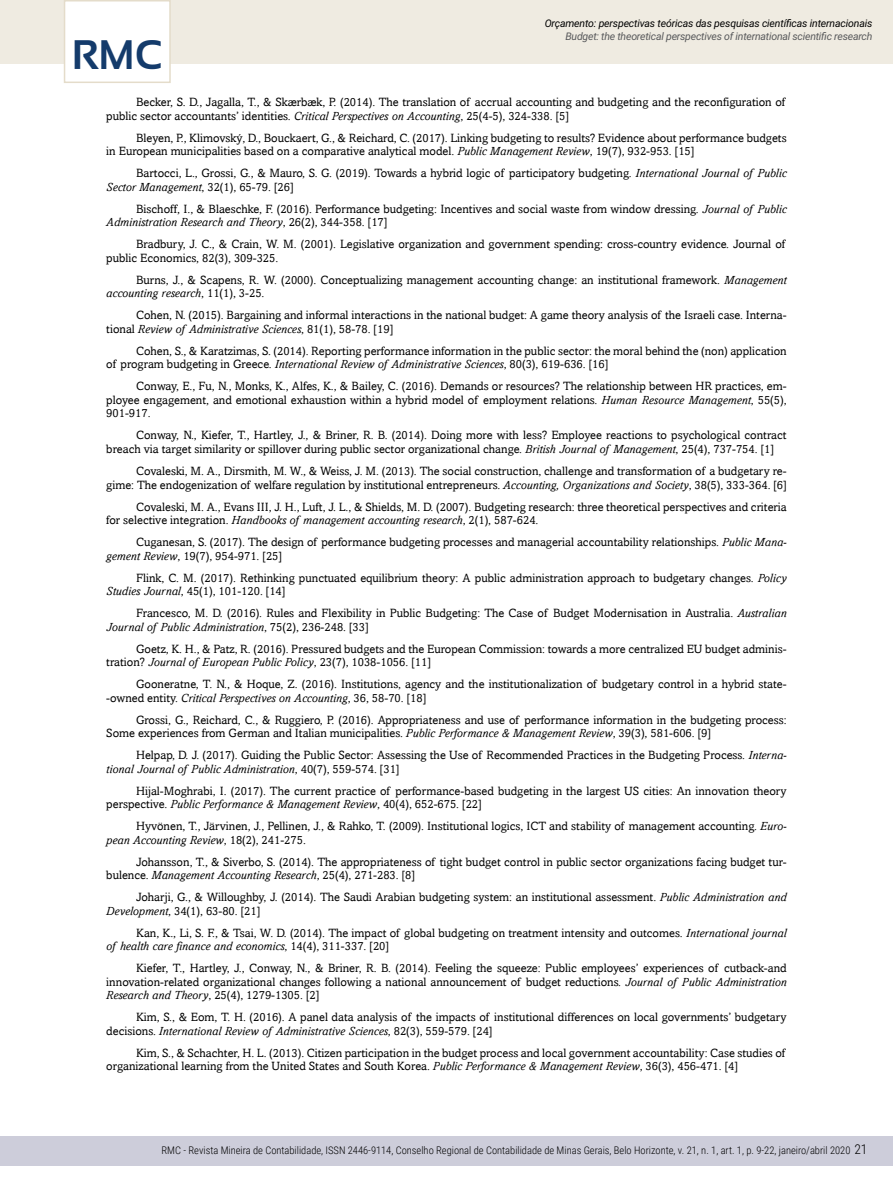
<style>
.page{position:relative;width:893px;height:1191px;background:#fff}
.page>*{position:absolute;margin:0;border:0;box-sizing:border-box;transform-origin:0 0}
.t1{font:700 41.25px "Sansation";color:#143b6b}
.t2{font:300 13.5px "Roboto Condensed";color:#000}
.t3{font:12px/13.5px "Amasis";color:#000}
.t4{font:300 10.5px "Roboto Condensed";color:#000}
.t5{font:italic 10.5px "Roboto";letter-spacing:-.015em;color:#000}
.t6{font:italic 10.5px "Roboto";letter-spacing:-.02em;color:#58595b}
.s1{font-style:italic}
</style>
<div class="page">
<div style="left:0;top:1135px;width:893px;height:30px;background:#cdcdda"></div>
<div style="left:0;top:0;width:893px;height:64px;background:#efebe1"></div>
<div style="left:64px;top:0;width:107px;height:83px;background:#fff;border:2px solid #e4dcca"></div>
<p class="t5" style="left:545px;top:16px;width:329px">Orçamento: perspectivas teóricas das pesquisas científicas internacionais</p>
<p class="t6" style="left:565px;top:29px;width:309px">Budget: the theoretical perspectives of international scientific research</p>
<h1 class="t1" style="left:72px;top:32px;width:92px">RMC</h1>
<p class="t3" style="left:106px;top:95px;width:680px;text-indent:30px">Becker, S. D., Jagalla, T., &amp; Skærbæk, P. (2014). The translation of accrual accounting and budgeting and the reconfiguration of public sector accountants’ identities. <span class="s1">Critical Perspectives on Accounting</span>, 25(4-5), 324-338. [5]</p>
<p class="t3" style="left:106px;top:131px;width:682px;text-indent:30px">Bleyen, P., Klimovský, D., Bouckaert, G., &amp; Reichard, C. (2017). Linking budgeting to results? Evidence about performance budgets in European municipalities based on a comparative analytical model. <span class="s1">Public Management Review</span>, 19(7), 932-953. [15]</p>
<p class="t3" style="left:106px;top:166px;width:682px;text-indent:30px">Bartocci, L., Grossi, G., &amp; Mauro, S. G. (2019). Towards a hybrid logic of participatory budgeting. <span class="s1">International Journal of Public<br>Sector Management</span>, 32(1), 65-79. [26]</p>
<p class="t3" style="left:106px;top:202px;width:682px;text-indent:30px">Bischoff, I., &amp; Blaeschke, F. (2016). Performance budgeting: Incentives and social waste from window dressing. <span class="s1">Journal of Public<br>Administration Research and Theory</span>, 26(2), 344-358. [17]</p>
<p class="t3" style="left:106px;top:237px;width:680px;text-indent:30px">Bradbury, J. C., &amp; Crain, W. M. (2001). Legislative organization and government spending: cross-country evidence. Journal of public Economics, 82(3), 309-325.</p>
<p class="t3" style="left:106px;top:273px;width:682px;text-indent:30px">Burns, J., &amp; Scapens, R. W. (2000). Conceptualizing management accounting change: an institutional framework. <span class="s1">Management accounting research</span>, 11(1), 3-25.</p>
<p class="t3" style="left:106px;top:308px;width:682px;text-indent:30px">Cohen, N. (2015). Bargaining and informal interactions in the national budget: A game theory analysis of the Israeli case. Interna&shy;tional <span class="s1">Review of Administrative Sciences</span>, 81(1), 58-78. [19]</p>
<p class="t3" style="left:106px;top:344px;width:682px;text-indent:30px">Cohen, S., &amp; Karatzimas, S. (2014). Reporting performance information in the public sector: the moral behind the (non) application of program budgeting in Greece. <span class="s1">International Review of Administrative Sciences</span>, 80(3), 619-636. [16]</p>
<p class="t3" style="left:106px;top:379px;width:682px;text-align:justify;text-indent:30px">Conway, E., Fu, N., Monks, K., Alfes, K., &amp; Bailey, C. (2016). Demands or resources? The relationship between HR practices, em&shy;ployee engagement, and emotional exhaustion within a hybrid model of employment relations. <span class="s1">Human Resource Management</span>, 55(5), 901-917.</p>
<p class="t3" style="left:106px;top:428px;width:682px;text-indent:30px">Conway, N., Kiefer, T., Hartley, J., &amp; Briner, R. B. (2014). Doing more with less? Employee reactions to psychological contract breach via target similarity or spillover during public sector organizational change. <span class="s1">British Journal of Management</span>, 25(4), 737-754. [1]</p>
<p class="t3" style="left:106px;top:464px;width:682px;text-align:right">Covaleski, M. A., Dirsmith, M. W., &amp; Weiss, J. M. (2013). The social construction, challenge and transformation of a budgetary re&shy;gime: The endogenization of welfare regulation by institutional entrepreneurs. <span class="s1">Accounting, Organizations and Society</span>, 38(5), 333-364. [6]</p>
<p class="t3" style="left:106px;top:499px;width:682px;text-indent:30px">Covaleski, M. A., Evans III, J. H., Luft, J. L., &amp; Shields, M. D. (2007). Budgeting research: three theoretical perspectives and criteria for selective integration. <span class="s1">Handbooks of management accounting research</span>, 2(1), 587-624.</p>
<p class="t3" style="left:106px;top:535px;width:682px;text-indent:30px">Cuganesan, S. (2017). The design of performance budgeting processes and managerial accountability relationships. <span class="s1">Public Mana&shy;gement Review</span>, 19(7), 954-971. [25]</p>
<p class="t3" style="left:106px;top:570px;width:682px;text-indent:30px">Flink, C. M. (2017). Rethinking punctuated equilibrium theory: A public administration approach to budgetary changes. <span class="s1">Policy<br>Studies Journal</span>, 45(1), 101-120. [14]</p>
<p class="t3" style="left:106px;top:606px;width:682px;text-indent:30px">Francesco, M. D. (2016). Rules and Flexibility in Public Budgeting: The Case of Budget Modernisation in Australia. <span class="s1">Australian<br>Journal of Public Administration</span>, 75(2), 236-248. [33]</p>
<p class="t3" style="left:106px;top:641px;width:682px;text-indent:30px">Goetz, K. H., &amp; Patz, R. (2016). Pressured budgets and the European Commission: towards a more centralized EU budget adminis&shy;tration? <span class="s1">Journal of European Public Policy</span>, 23(7), 1038-1056. [11]</p>
<p class="t3" style="left:106px;top:677px;width:682px;text-indent:30px">Gooneratne, T. N., &amp; Hoque, Z. (2016). Institutions, agency and the institutionalization of budgetary control in a hybrid state--owned entity. <span class="s1">Critical Perspectives on Accounting</span>, 36, 58-70. [18]</p>
<p class="t3" style="left:106px;top:712px;width:682px;text-indent:30px">Grossi, G., Reichard, C., &amp; Ruggiero, P. (2016). Appropriateness and use of performance information in the budgeting process:<br>Some experiences from German and Italian municipalities. <span class="s1">Public Performance &amp; Management Review</span>, 39(3), 581-606. [9]</p>
<p class="t3" style="left:106px;top:748px;width:682px;text-indent:30px">Helpap, D. J. (2017). Guiding the Public Sector: Assessing the Use of Recommended Practices in the Budgeting Process. <span class="s1">Interna&shy;tional Journal of Public Administration</span>, 40(7), 559-574. [31]</p>
<p class="t3" style="left:106px;top:783px;width:682px;text-indent:30px">Hijal-Moghrabi, I. (2017). The current practice of performance-based budgeting in the largest US cities: An innovation theory perspective. <span class="s1">Public Performance &amp; Management Review</span>, 40(4), 652-675. [22]</p>
<p class="t3" style="left:106px;top:819px;width:682px;text-indent:30px">Hyvönen, T., Järvinen, J., Pellinen, J., &amp; Rahko, T. (2009). Institutional logics, ICT and stability of management accounting. <span class="s1">Euro&shy;pean Accounting Review</span>, 18(2), 241-275.</p>
<p class="t3" style="left:106px;top:854px;width:682px;text-indent:30px">Johansson, T., &amp; Siverbo, S. (2014). The appropriateness of tight budget control in public sector organizations facing budget tur&shy;bulence. <span class="s1">Management Accounting Research</span>, 25(4), 271-283. [8]</p>
<p class="t3" style="left:106px;top:890px;width:682px;text-indent:30px">Joharji, G., &amp; Willoughby, J. (2014). The Saudi Arabian budgeting system: an institutional assessment. <span class="s1">Public Administration and<br>Development</span>, 34(1), 63-80. [21]</p>
<p class="t3" style="left:106px;top:926px;width:682px;text-indent:30px">Kan, K., Li, S. F., &amp; Tsai, W. D. (2014). The impact of global budgeting on treatment intensity and outcomes. <span class="s1">International journal of health care finance and economics</span>, 14(4), 311-337. [20]</p>
<p class="t3" style="left:106px;top:961px;width:682px;text-align:justify;text-indent:30px">Kiefer, T., Hartley, J., Conway, N., &amp; Briner, R. B. (2014). Feeling the squeeze: Public employees’ experiences of cutback-and innovation-related organizational changes following a national announcement of budget reductions. <span class="s1">Journal of Public Administration Research and Theory</span>, 25(4), 1279-1305. [2]</p>
<p class="t3" style="left:106px;top:1010px;width:682px;text-indent:30px">Kim, S., &amp; Eom, T. H. (2016). A panel data analysis of the impacts of institutional differences on local governments’ budgetary decisions. <span class="s1">International Review of Administrative Sciences</span>, 82(3), 559-579. [24]</p>
<p class="t3" style="left:106px;top:1046px;width:680px;text-indent:30px">Kim, S., &amp; Schachter, H. L. (2013). Citizen participation in the budget process and local government accountability: Case studies of organizational learning from the United States and South Korea. <span class="s1">Public Performance &amp; Management Review</span>, 36(3), 456-471. [4]</p>
<p class="t2" style="left:854px;top:1140px;width:15px">21</p>
<p class="t4" style="left:161px;top:1143px;width:690px">RMC - Revista Mineira de Contabilidade, ISSN 2446-9114, Conselho Regional de Contabilidade de Minas Gerais, Belo Horizonte, v. 21, n. 1, art. 1, p. 9-22, janeiro/abril 2020</p>
</div>
